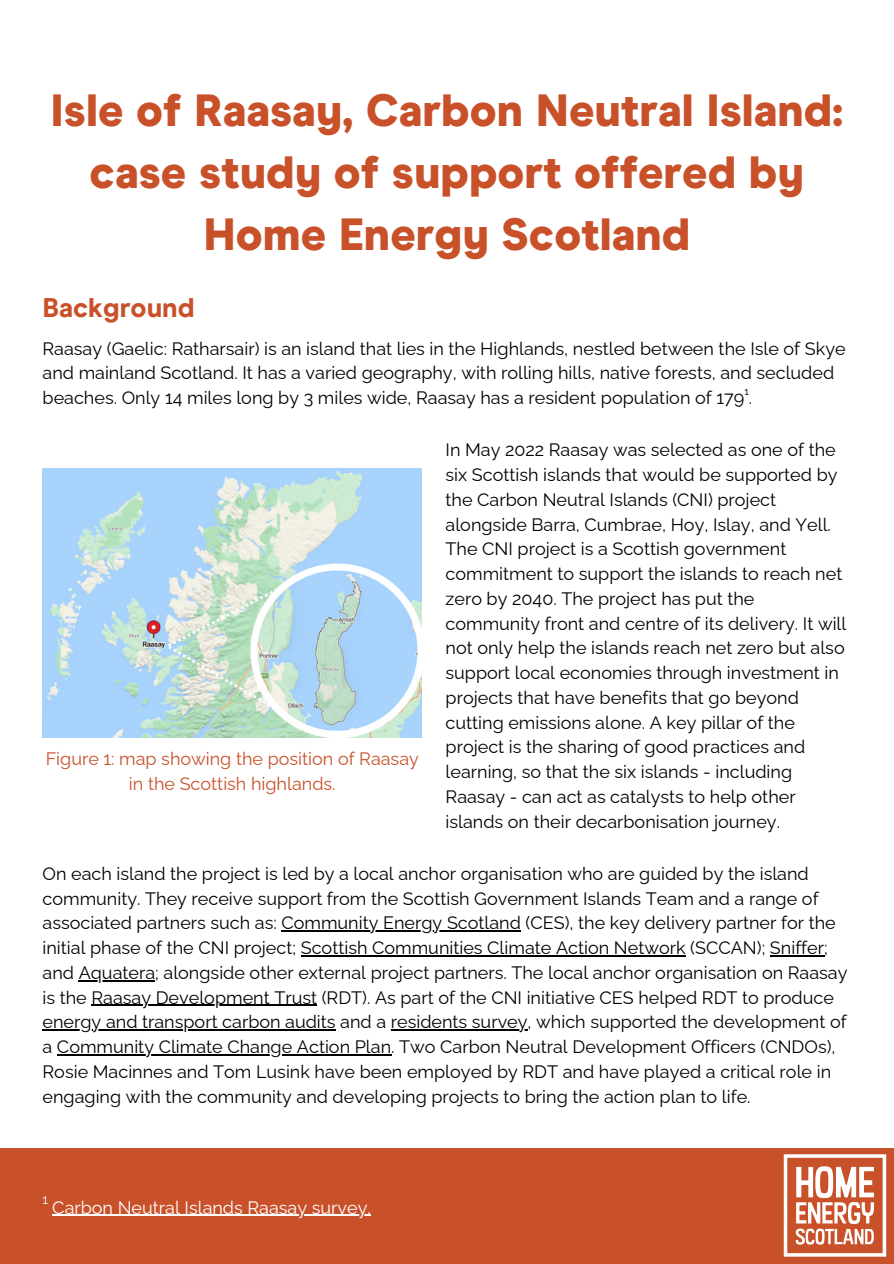
<style>
.page{position:relative;width:894px;height:1264px;background:#fff}
.page>*{position:absolute;margin:0;border:0;box-sizing:border-box;transform-origin:0 0}
.t1{font:900 45.15px/62.2px "Modern Era";color:#c8512a;text-align:center}
.t2{font:800 27px "Modern Era";color:#c8512a}
.t3{font:18px/24.8px "Raleway";color:#000}
.t4{font:18px/24.8px "Raleway";color:#c8512a;text-align:center}
.t5{font:18px "Raleway";color:#fff}
.t6{font:12.9px "Raleway";color:#fff}
.t7{font:10.35px "Raleway";color:#000}
</style>
<div class="page">
<div style="left:0;top:1147px;width:893px;height:116px;background:#c8512a"></div>
<svg style="left:783px;top:1154px;width:102px;height:102px"></svg>
<hr style="left:52px;top:1214px;width:319px;height:1px;background:#fff">
<hr style="left:281px;top:930px;width:240px;height:1px;background:#000">
<hr style="left:301px;top:955px;width:384px;height:1px;background:#000">
<hr style="left:769px;top:955px;width:54px;height:1px;background:#000">
<hr style="left:79px;top:979px;width:76px;height:2px;background:#000">
<hr style="left:91px;top:1004px;width:226px;height:1px;background:#000">
<hr style="left:43px;top:1029px;width:292px;height:1px;background:#000">
<hr style="left:390px;top:1029px;width:137px;height:1px;background:#000">
<hr style="left:57px;top:1054px;width:334px;height:1px;background:#000">
<img style="left:43px;top:468px;width:379px;height:269px">
<h1 class="t1" style="left:51px;top:79px;width:793px">Isle of Raasay, Carbon Neutral Island: case study of support offered by<br>Home Energy Scotland</h1>
<h2 class="t2" style="left:43px;top:291px;width:154px">Background</h2>
<p class="t3" style="left:43px;top:336px;width:804px">Raasay (Gaelic: Ratharsair) is an island that lies in the Highlands, nestled between the Isle of Skye and mainland Scotland. It has a varied geography, with rolling hills, native forests, and secluded beaches. Only 14 miles long by 3 miles wide, Raasay has a resident population of 179 .</p>
<p class="t7" style="left:744px;top:386px;width:6px">1</p>
<p class="t4" style="left:46px;top:746px;width:374px">Figure 1: map showing the position of Raasay in the Scottish highlands.</p>
<p class="t3" style="left:445px;top:437px;width:402px">In May 2022 Raasay was selected as one of the six Scottish islands that would be supported by the Carbon Neutral Islands (CNI) project alongside Barra, Cumbrae, Hoy, Islay, and Yell.<br>The CNI project is a Scottish government commitment to support the islands to reach net zero by 2040. The project has put the community front and centre of its delivery. It will not only help the islands reach net zero but also support local economies through investment in projects that have benefits that go beyond cutting emissions alone. A key pillar of the project is the sharing of good practices and learning, so that the six islands - including Raasay - can act as catalysts to help other islands on their decarbonisation journey.</p>
<p class="t3" style="left:43px;top:861px;width:794px">On each island the project is led by a local anchor organisation who are guided by the island community. They receive support from the Scottish Government Islands Team and a range of associated partners such as: Community Energy Scotland (CES), the key delivery partner for the</p>
<p class="t3" style="left:43px;top:935px;width:806px">initial phase of the CNI project; Scottish Communities Climate Action Network (SCCAN); Sniffer; and Aquatera; alongside other external project partners. The local anchor organisation on Raasay</p>
<p class="t3" style="left:43px;top:984px;width:805px">is the Raasay Development Trust (RDT). As part of the CNI initiative CES helped RDT to produce energy and transport carbon audits and a residents survey, which supported the development of a Community Climate Change Action Plan. Two Carbon Neutral Development Officers (CNDOs), Rosie Macinnes and Tom Lusink have been employed by RDT and have played a critical role in engaging with the community and developing projects to bring the action plan to life.</p>
<p class="t6" style="left:43px;top:1192px;width:7px">1</p>
<p class="t5" style="left:52px;top:1196px;width:320px">Carbon Neutral Islands Raasay survey.</p>
</div>
